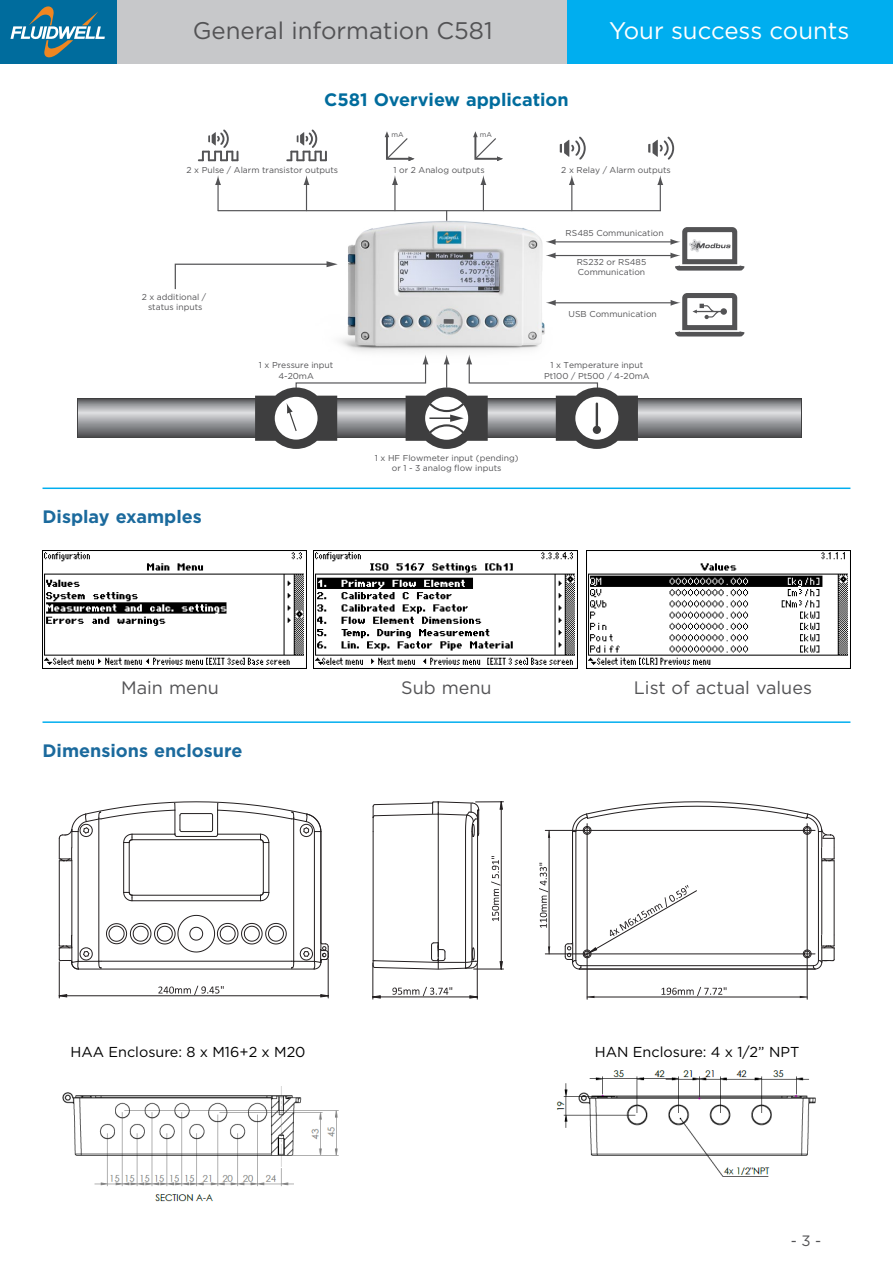
<style>
.page{position:relative;width:893px;height:1263px;background:#fff}
.page>*{position:absolute;margin:0;border:0;box-sizing:border-box;transform-origin:0 0}
.t1{font:24px "Gotham Pro";color:#535355}
.t2{font:24px "Gotham Pro";color:#fff}
.t3{font:700 18px "Gotham Pro";color:#1b6a9d}
.t4{font:18px "Gotham Pro";color:#535355}
.t5{font:700 18px "Gotham Pro";color:#006c9d}
.t6{font:15px "Gotham Pro";color:#535355}
.t7{font:14.4px "Gotham Pro";color:#000}
.t8{font:8.55px/10.4px "Gotham Pro";color:#535355;text-align:center}
.t9{font:7.05px "Gotham Pro";color:#535355}
</style>
<div class="page">
<div style="left:0;top:0;width:117px;height:64px;background:#006c9d"></div>
<svg style="left:11px;top:6px;width:94px;height:51px"></svg>
<div style="left:117px;top:0;width:451px;height:64px;background:#c7c8ca"></div>
<div style="left:568px;top:0;width:325px;height:64px;background:#00aeef"></div>
<svg style="left:78px;top:368px;width:723px;height:81px"></svg>
<svg style="left:385px;top:131px;width:29px;height:30px"></svg>
<svg style="left:473px;top:131px;width:30px;height:30px"></svg>
<svg style="left:560px;top:136px;width:26px;height:24px"></svg>
<svg style="left:648px;top:136px;width:27px;height:24px"></svg>
<svg style="left:287px;top:129px;width:40px;height:32px"></svg>
<hr style="left:218px;top:210px;width:442px;height:1px;background:#535355">
<hr style="left:217px;top:183px;width:2px;height:28px;background:#535355">
<svg style="left:215px;top:175px;width:6px;height:10px"></svg>
<svg style="left:304px;top:175px;width:5px;height:18px"></svg>
<hr style="left:394px;top:183px;width:2px;height:28px;background:#535355">
<svg style="left:392px;top:175px;width:6px;height:10px"></svg>
<svg style="left:480px;top:175px;width:6px;height:18px"></svg>
<svg style="left:569px;top:175px;width:6px;height:18px"></svg>
<svg style="left:657px;top:175px;width:6px;height:36px"></svg>
<svg style="left:199px;top:129px;width:39px;height:32px"></svg>
<hr style="left:554px;top:302px;width:119px;height:1px;background:#535355">
<hr style="left:554px;top:241px;width:118px;height:1px;background:#535355">
<hr style="left:554px;top:255px;width:118px;height:1px;background:#535355">
<svg style="left:175px;top:263px;width:128px;height:26px"></svg>
<svg style="left:671px;top:293px;width:74px;height:44px"></svg>
<svg style="left:670px;top:227px;width:75px;height:44px"></svg>
<img style="left:303px;top:193px;width:273px;height:175px">
<hr style="left:43px;top:487px;width:807px;height:2px;background:#00aeef">
<hr style="left:43px;top:721px;width:807px;height:2px;background:#00aeef">
<img style="left:43px;top:551px;width:263px;height:117px">
<img style="left:314px;top:551px;width:264px;height:117px">
<img style="left:587px;top:551px;width:263px;height:117px">
<svg style="left:58px;top:986px;width:270px;height:12px"></svg>
<hr style="left:328px;top:959px;width:1px;height:39px;background:#231f20">
<hr style="left:59px;top:962px;width:1px;height:36px;background:#231f20">
<hr style="left:59px;top:995px;width:269px;height:1px;background:#231f20">
<hr style="left:71px;top:860px;width:1px;height:75px;background:#231f20">
<hr style="left:78px;top:831px;width:1px;height:129px;background:#231f20">
<hr style="left:314px;top:831px;width:1px;height:129px;background:#231f20">
<hr style="left:293px;top:819px;width:1px;height:142px;background:#231f20">
<hr style="left:129px;top:842px;width:1px;height:50px;background:#231f20">
<hr style="left:132px;top:895px;width:128px;height:1px;background:#231f20">
<hr style="left:263px;top:842px;width:1px;height:50px;background:#231f20">
<hr style="left:98px;top:819px;width:1px;height:142px;background:#231f20">
<hr style="left:268px;top:842px;width:1px;height:50px;background:#231f20">
<hr style="left:132px;top:900px;width:128px;height:1px;background:#231f20">
<hr style="left:123px;top:842px;width:1px;height:50px;background:#231f20">
<hr style="left:320px;top:831px;width:1px;height:112px;background:#231f20">
<hr style="left:59px;top:861px;width:1px;height:74px;background:#231f20">
<svg style="left:58px;top:914px;width:271px;height:56px"></svg>
<svg style="left:123px;top:891px;width:10px;height:11px"></svg>
<svg style="left:58px;top:801px;width:264px;height:61px"></svg>
<svg style="left:260px;top:891px;width:10px;height:11px"></svg>
<svg style="left:661px;top:987px;width:65px;height:9px"></svg>
<svg style="left:539px;top:863px;width:9px;height:65px"></svg>
<hr style="left:587px;top:996px;width:220px;height:1px;background:#231f20">
<hr style="left:807px;top:824px;width:1px;height:175px;background:#231f20">
<hr style="left:587px;top:824px;width:1px;height:175px;background:#231f20">
<hr style="left:549px;top:830px;width:1px;height:124px;background:#231f20">
<hr style="left:545px;top:953px;width:270px;height:1px;background:#231f20">
<hr style="left:545px;top:830px;width:270px;height:1px;background:#231f20">
<svg style="left:800px;top:996px;width:7px;height:2px"></svg>
<svg style="left:587px;top:996px;width:7px;height:2px"></svg>
<hr style="left:821px;top:859px;width:1px;height:75px;background:#231f20">
<hr style="left:575px;top:831px;width:1px;height:130px;background:#231f20">
<hr style="left:581px;top:965px;width:232px;height:1px;background:#231f20">
<hr style="left:818px;top:831px;width:1px;height:130px;background:#231f20">
<hr style="left:572px;top:831px;width:1px;height:112px;background:#231f20">
<hr style="left:579px;top:968px;width:236px;height:1px;background:#231f20">
<svg style="left:564px;top:885px;width:134px;height:85px"></svg>
<hr style="left:834px;top:861px;width:1px;height:74px;background:#231f20">
<svg style="left:802px;top:935px;width:33px;height:35px"></svg>
<svg style="left:572px;top:801px;width:263px;height:61px"></svg>
<svg style="left:372px;top:801px;width:131px;height:198px"></svg>
<img style="left:62px;top:1086px;width:277px;height:116px">
<img style="left:556px;top:1070px;width:260px;height:107px">
<h1 class="t1" style="left:193px;top:17px;width:301px">General information C581</h1>
<h1 class="t2" style="left:609px;top:17px;width:242px">Your success counts</h1>
<h2 class="t5" style="left:324px;top:90px;width:246px">C581 Overview application</h2>
<p class="t9" style="left:391px;top:130px;width:14px">mA</p>
<p class="t9" style="left:480px;top:130px;width:14px">mA</p>
<p class="t8" style="left:187px;top:164px;width:153px">2 x Pulse / Alarm transistor outputs</p>
<p class="t8" style="left:394px;top:165px;width:93px">1 or 2 Analog outputs</p>
<p class="t8" style="left:561px;top:165px;width:111px">2 x Relay / Alarm outputs</p>
<p class="t8" style="left:142px;top:291px;width:66px">2 x additional / status inputs</p>
<h2 class="t3" style="left:43px;top:507px;width:161px">Display examples</h2>
<p class="t8" style="left:259px;top:360px;width:76px">1 x Pressure input<br>4-20mA</p>
<p class="t8" style="left:566px;top:228px;width:100px">RS485 Communication</p>
<p class="t8" style="left:577px;top:257px;width:71px;text-align:left">RS232 or RS485<br>Communication</p>
<p class="t8" style="left:569px;top:309px;width:90px">USB Communication</p>
<p class="t8" style="left:544px;top:360px;width:107px">1 x Temperature input<br>Pt100 / Pt500 / 4-20mA</p>
<p class="t8" style="left:375px;top:453px;width:145px">1 x HF Flowmeter input (pending) or 1 - 3 analog flow inputs</p>
<h2 class="t4" style="left:121px;top:677px;width:99px">Main menu</h2>
<h2 class="t4" style="left:401px;top:677px;width:92px">Sub menu</h2>
<h2 class="t4" style="left:634px;top:677px;width:180px">List of actual values</h2>
<h2 class="t3" style="left:43px;top:740px;width:201px">Dimensions enclosure</h2>
<h3 class="t7" style="left:71px;top:1044px;width:237px">HAA Enclosure: 8 x M16+2 x M20</h3>
<h3 class="t7" style="left:595px;top:1044px;width:206px">HAN Enclosure: 4 x 1/2” NPT</h3>
<h3 class="t6" style="left:791px;top:1233px;width:32px">- 3 -</h3>
</div>
